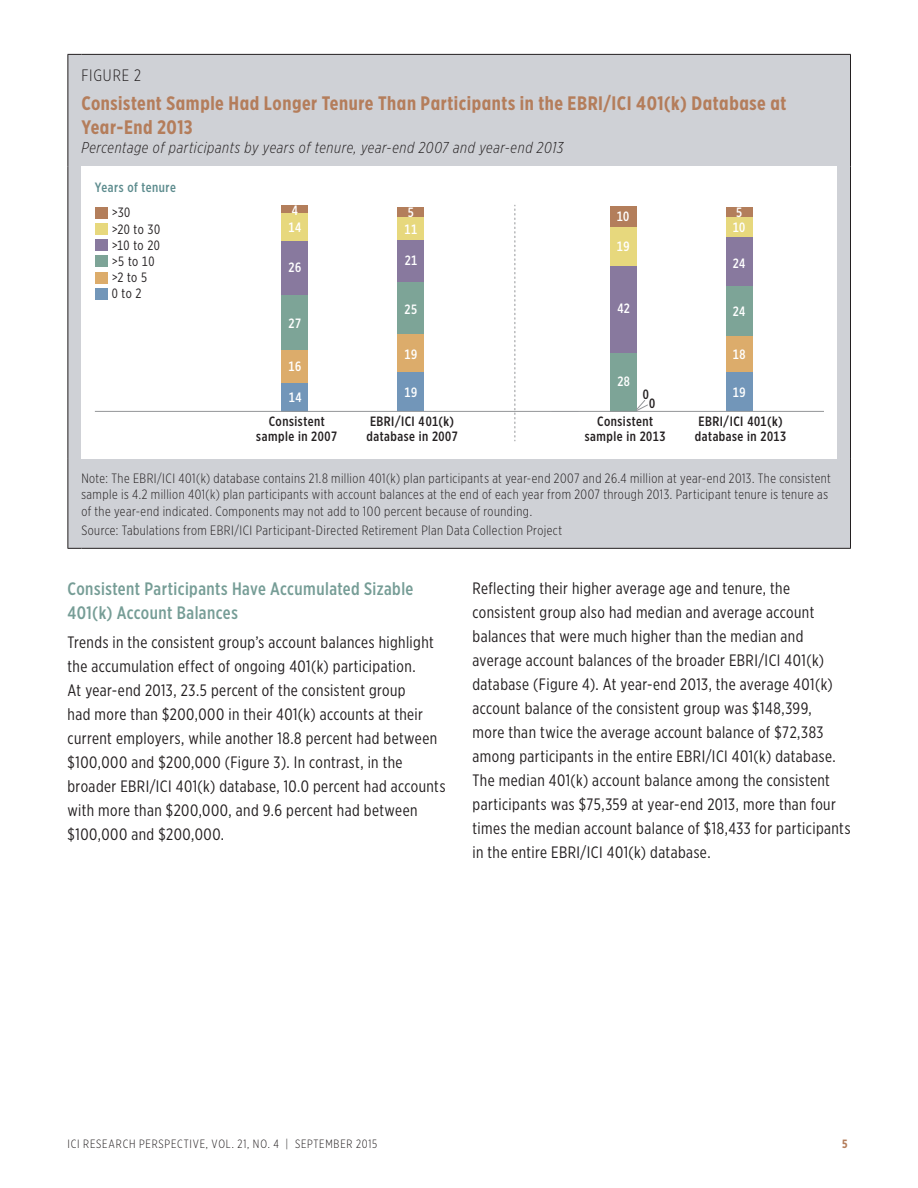
<style>
.page{position:relative;width:918px;height:1188px;background:#fff}
.page>*{position:absolute;margin:0;border:0;box-sizing:border-box;transform-origin:0 0}
.Figure_heading{font:700 19.5px/24px "Gotham X Narrow";letter-spacing:.03em;color:#b47d5b}
.Heading_3{font:500 18px/24px "Gotham X Narrow";letter-spacing:.025em;color:#769d96}
.Text_-_Gotham{font:16.5px/24px "Gotham X Narrow";letter-spacing:.025em;color:#231f20}
.Figure_number{font:300 16.5px "Gotham X Narrow";letter-spacing:.05em;color:#231f20}
.Figure_heading_secon{font:italic 300 15.75px "Gotham X Narrow";letter-spacing:.04em;color:#231f20}
.figure_footnote_no_i{font:300 13.5px/16.2px "Gotham X Narrow";letter-spacing:.035em;color:#231f20}
.t1{font:500 13.5px/15px "Gotham X Narrow";letter-spacing:.035em;color:#231f20}
.Figure_footnote{font:300 13.5px "Gotham X Narrow";letter-spacing:.03em;color:#231f20}
.t2{font:500 13.5px/17px "Gotham X Narrow";letter-spacing:.035em;color:#fff}
.t3{font:13.5px/16.2px "Gotham X Narrow";letter-spacing:.025em;color:#231f20}
.t4{font:500 13.5px "Gotham X Narrow";letter-spacing:.035em;color:#5d8c8e}
.t5{font:300 12px "Gotham X Narrow";letter-spacing:.065em;color:#231f20}
.t6{font:700 12px "Gotham X Narrow";color:#b47d5b}
</style>
<div class="page">
<div style="left:69px;top:55px;width:781px;height:493px;background:#cfd1d6"></div>
<div style="left:81px;top:167px;width:756px;height:292px;background:#fff"></div>
<hr style="left:81px;top:54px;width:756px;height:1px;background:#231f20">
<svg style="left:68px;top:54px;width:13px;height:1px"></svg>
<hr style="left:68px;top:55px;width:1px;height:112px;background:#231f20">
<hr style="left:68px;top:167px;width:1px;height:292px;background:#231f20">
<hr style="left:68px;top:459px;width:1px;height:89px;background:#231f20">
<svg style="left:837px;top:54px;width:14px;height:1px"></svg>
<hr style="left:850px;top:55px;width:1px;height:112px;background:#231f20">
<hr style="left:850px;top:167px;width:1px;height:292px;background:#231f20">
<hr style="left:850px;top:459px;width:1px;height:89px;background:#231f20">
<svg style="left:68px;top:548px;width:13px;height:1px"></svg>
<hr style="left:81px;top:548px;width:756px;height:1px;background:#231f20">
<svg style="left:837px;top:548px;width:14px;height:1px"></svg>
<div style="left:726px;top:207px;width:27px;height:10px;background:#b37e5b"></div>
<div style="left:726px;top:217px;width:27px;height:21px;background:#e7d87d"></div>
<div style="left:726px;top:238px;width:27px;height:49px;background:#88799e"></div>
<div style="left:610px;top:206px;width:27px;height:21px;background:#b37e5b"></div>
<div style="left:610px;top:227px;width:27px;height:39px;background:#e7d87d"></div>
<div style="left:610px;top:266px;width:27px;height:87px;background:#88799e"></div>
<div style="left:610px;top:353px;width:27px;height:58px;background:#7da497"></div>
<div style="left:726px;top:287px;width:27px;height:49px;background:#7da497"></div>
<div style="left:726px;top:336px;width:27px;height:37px;background:#dcac6b"></div>
<div style="left:281px;top:205px;width:27px;height:8px;background:#b37e5b"></div>
<div style="left:281px;top:213px;width:27px;height:29px;background:#e7d87d"></div>
<div style="left:281px;top:242px;width:27px;height:53px;background:#88799e"></div>
<div style="left:281px;top:295px;width:27px;height:55px;background:#7da497"></div>
<div style="left:281px;top:350px;width:27px;height:33px;background:#dcac6b"></div>
<div style="left:281px;top:383px;width:27px;height:28px;background:#7296b9"></div>
<div style="left:397px;top:207px;width:27px;height:10px;background:#b37e5b"></div>
<div style="left:397px;top:217px;width:27px;height:23px;background:#e7d87d"></div>
<div style="left:397px;top:240px;width:27px;height:43px;background:#88799e"></div>
<div style="left:397px;top:283px;width:27px;height:51px;background:#7da497"></div>
<div style="left:397px;top:334px;width:27px;height:39px;background:#dcac6b"></div>
<div style="left:397px;top:373px;width:27px;height:38px;background:#7296b9"></div>
<div style="left:726px;top:373px;width:27px;height:38px;background:#7296b9"></div>
<svg style="left:515px;top:205px;width:1px;height:236px"></svg>
<div style="left:95px;top:255px;width:13px;height:12px;background:#7da497"></div>
<div style="left:95px;top:272px;width:13px;height:12px;background:#dcac6b"></div>
<div style="left:95px;top:239px;width:13px;height:12px;background:#88799e"></div>
<div style="left:95px;top:223px;width:13px;height:12px;background:#e7d87d"></div>
<div style="left:95px;top:207px;width:13px;height:12px;background:#b37e5b"></div>
<div style="left:95px;top:288px;width:13px;height:12px;background:#7296b9"></div>
<hr style="left:95px;top:411px;width:729px;height:1px;background:#939598">
<svg style="left:636px;top:400px;width:13px;height:12px"></svg>
<p class="Figure_number" style="left:81px;top:66px;width:61px">FIGURE 2</p>
<p class="Figure_heading" style="left:81px;top:91px;width:707px">Consistent Sample Had Longer Tenure Than Participants in the EBRI/ICI 401(k) Database at<br>Year-End 2013</p>
<p class="Figure_heading_secon" style="left:81px;top:138px;width:483px">Percentage of participants by years of tenure, year-end 2007 and year-end 2013</p>
<p class="t4" style="left:95px;top:179px;width:83px">Years of tenure</p>
<p class="t3" style="left:112px;top:204px;width:50px">&gt;30<br>&gt;20 to 30 &gt;10 to 20 &gt;5 to 10 &gt;2 to 5<br>0 to 2</p>
<p class="t2" style="left:292px;top:202px;width:8px">4</p>
<p class="t2" style="left:405px;top:203px;width:14px">5<br>11</p>
<p class="t2" style="left:617px;top:208px;width:14px">10</p>
<p class="t2" style="left:617px;top:238px;width:14px">19</p>
<p class="t2" style="left:289px;top:219px;width:14px">14</p>
<p class="t2" style="left:733px;top:205px;width:14px;line-height:14.9px">5<br>10</p>
<p class="t2" style="left:289px;top:259px;width:14px">26</p>
<p class="t2" style="left:405px;top:252px;width:14px">21</p>
<p class="t2" style="left:733px;top:255px;width:14px">24</p>
<p class="t2" style="left:405px;top:301px;width:14px">25</p>
<p class="t2" style="left:617px;top:300px;width:14px">42</p>
<p class="t2" style="left:733px;top:302px;width:14px">24</p>
<p class="t2" style="left:289px;top:314px;width:14px">27</p>
<p class="t2" style="left:405px;top:345px;width:14px">19</p>
<p class="t2" style="left:733px;top:345px;width:14px">18</p>
<p class="t2" style="left:289px;top:358px;width:14px">16</p>
<p class="t2" style="left:289px;top:389px;width:14px">14</p>
<p class="t2" style="left:405px;top:384px;width:14px">19</p>
<p class="t1" style="left:256px;top:414px;width:82px;text-align:center">Consistent sample in 2007</p>
<p class="t1" style="left:366px;top:414px;width:93px">EBRI/ICI 401(k) database in 2007</p>
<p class="t2" style="left:617px;top:372px;width:14px">28</p>
<p class="t1" style="left:643px;top:386px;width:8px">0</p>
<p class="t2" style="left:733px;top:383px;width:14px">19</p>
<p class="t1" style="left:649px;top:395px;width:8px">0</p>
<p class="t1" style="left:585px;top:414px;width:82px;text-align:center">Consistent sample in 2013</p>
<p class="t1" style="left:695px;top:414px;width:93px">EBRI/ICI 401(k) database in 2013</p>
<p class="figure_footnote_no_i" style="left:81px;top:470px;width:751px">Note: The EBRI/ICI 401(k) database contains 21.8 million 401(k) plan participants at year-end 2007 and 26.4 million at year-end 2013. The consistent sample is 4.2 million 401(k) plan participants with account balances at the end of each year from 2007 through 2013. Participant tenure is tenure as of the year-end indicated. Components may not add to 100 percent because of rounding.</p>
<p class="Figure_footnote" style="left:81px;top:522px;width:482px">Source: Tabulations from EBRI/ICI Participant-Directed Retirement Plan Data Collection Project</p>
<p class="Heading_3" style="left:68px;top:577px;width:347px">Consistent Participants Have Accumulated Sizable<br>401(k) Account Balances</p>
<p class="Text_-_Gotham" style="left:68px;top:630px;width:379px">Trends in the consistent group’s account balances highlight the accumulation effect of ongoing 401(k) participation.<br>At year-end 2013, 23.5 percent of the consistent group<br>had more than $200,000 in their 401(k) accounts at their current employers, while another 18.8 percent had between $100,000 and $200,000 (Figure 3). In contrast, in the broader EBRI/ICI 401(k) database, 10.0 percent had accounts with more than $200,000, and 9.6 percent had between $100,000 and $200,000.</p>
<p class="Text_-_Gotham" style="left:472px;top:576px;width:379px">Reflecting their higher average age and tenure, the consistent group also had median and average account balances that were much higher than the median and average account balances of the broader EBRI/ICI 401(k) database (Figure 4). At year-end 2013, the average 401(k) account balance of the consistent group was $148,399,<br>more than twice the average account balance of $72,383 among participants in the entire EBRI/ICI 401(k) database.<br>The median 401(k) account balance among the consistent participants was $75,359 at year-end 2013, more than four times the median account balance of $18,433 for participants in the entire EBRI/ICI 401(k) database.</p>
<p class="t5" style="left:68px;top:1136px;width:311px">ICI RESEARCH PERSPECTIVE, VOL. 21, NO. 4 | SEPTEMBER 2015</p>
<p class="t6" style="left:842px;top:1136px;width:7px">5</p>
</div>
